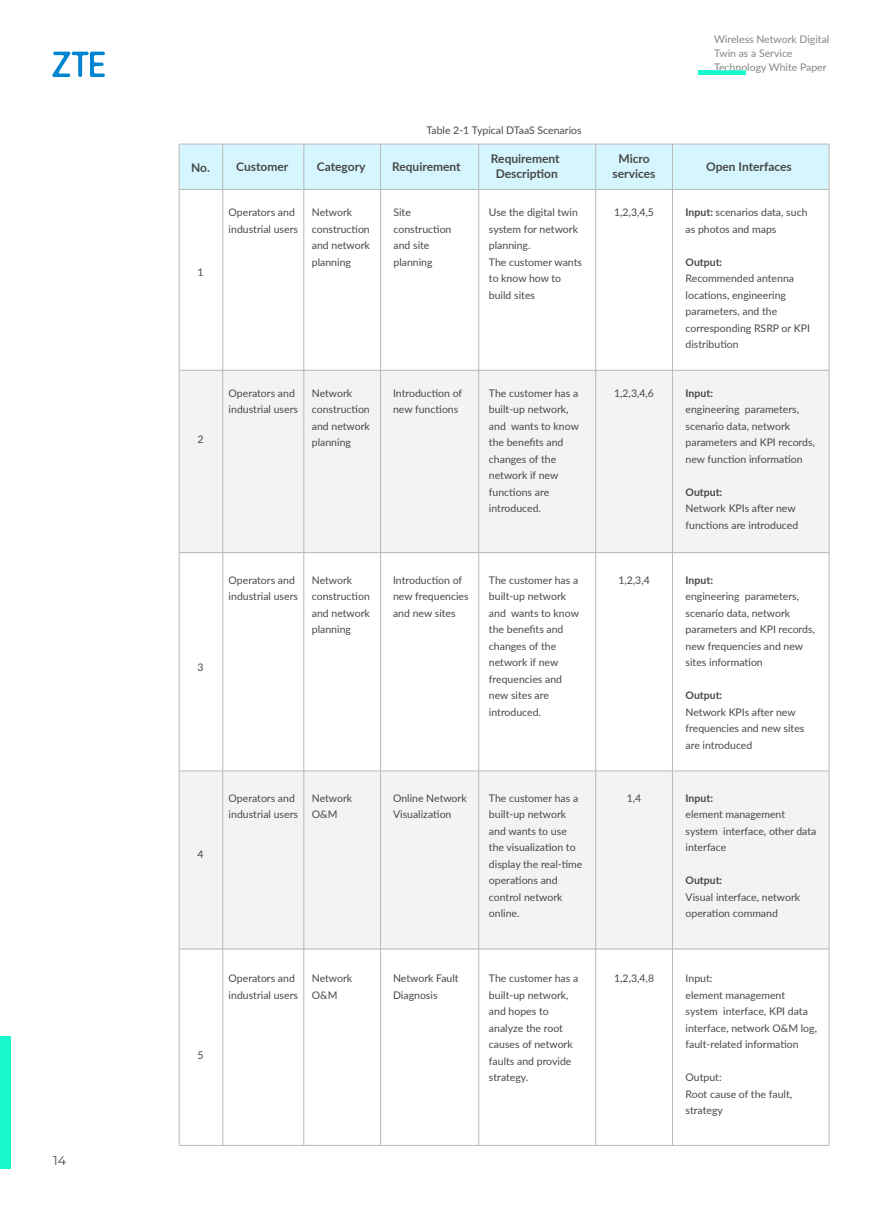
<style>
.page{position:relative;width:893px;height:1212px;background:#fff}
.page>*{position:absolute;margin:0;border:0;box-sizing:border-box;transform-origin:0 0}
.t1{font:12.75px "Montserrat";color:#484848}
.t2{font:700 12px/15px "Lato";color:#484848;text-align:center}
.t3{font:10.5px/16.5px "Lato";color:#484848}
.t4{font:10.5px/14.2px "Lato";color:#828587}
.t5{font:700 10.5px "Lato";color:#484848}
.s1{font-weight:700}
</style>
<div class="page">
<div style="left:179px;top:370px;width:650px;height:183px;background:#f3f3f3"></div>
<div style="left:179px;top:771px;width:650px;height:178px;background:#f3f3f3"></div>
<div style="left:179px;top:144px;width:650px;height:45px;background:#d6f6ff"></div>
<hr style="left:179px;top:144px;width:1px;height:1001px;background:#b9b9b9">
<hr style="left:222px;top:144px;width:1px;height:1001px;background:#b9b9b9">
<hr style="left:303px;top:144px;width:1px;height:1001px;background:#b9b9b9">
<hr style="left:380px;top:144px;width:1px;height:1001px;background:#b9b9b9">
<hr style="left:478px;top:144px;width:1px;height:1001px;background:#b9b9b9">
<hr style="left:595px;top:144px;width:1px;height:1001px;background:#b9b9b9">
<hr style="left:672px;top:144px;width:1px;height:1001px;background:#b9b9b9">
<hr style="left:829px;top:144px;width:1px;height:1001px;background:#b9b9b9">
<hr style="left:179px;top:144px;width:650px;height:1px;background:#b9b9b9">
<hr style="left:179px;top:189px;width:650px;height:1px;background:#b9b9b9">
<hr style="left:179px;top:370px;width:650px;height:1px;background:#b9b9b9">
<hr style="left:179px;top:552px;width:650px;height:1px;background:#b9b9b9">
<hr style="left:179px;top:770px;width:650px;height:1px;background:#b9b9b9">
<hr style="left:179px;top:948px;width:650px;height:1px;background:#b9b9b9">
<hr style="left:179px;top:1145px;width:650px;height:1px;background:#b9b9b9">
<svg style="left:52px;top:52px;width:53px;height:25px"></svg>
<div style="left:698px;top:70px;width:48px;height:5px;background:#19f8cd"></div>
<div style="left:0;top:1036px;width:11px;height:132px;background:#19f8cd"></div>
<p class="t1" style="left:53px;top:1151px;width:15px">14</p>
<p class="t3" style="left:426px;top:122px;width:157px">Table 2-1 Typical DTaaS Scenarios</p>
<p class="t4" style="left:714px;top:31px;width:117px">Wireless Network Digital<br>Twin as a Service<br>Technology White Paper</p>
<p class="t2" style="left:191px;top:158px;width:99px">No. Customer</p>
<p class="t2" style="left:317px;top:158px;width:50px">Category</p>
<p class="t2" style="left:392px;top:158px;width:70px">Requirement</p>
<p class="t2" style="left:491px;top:151px;width:70px">Requirement<br>Description</p>
<p class="t2" style="left:613px;top:151px;width:44px">Micro services</p>
<p class="t2" style="left:706px;top:158px;width:87px">Open Interfaces</p>
<p class="t3" style="left:489px;top:204px;width:95px">Use the digital twin system for network planning.<br>The customer wants to know how to build sites</p>
<p class="t3" style="left:686px;top:204px;width:123px"><span class="s1">Input:</span> scenarios data, such as photos and maps</p>
<p class="t5" style="left:686px;top:254px;width:38px">Output:</p>
<p class="t3" style="left:686px;top:270px;width:126px">Recommended antenna locations, engineering parameters, and the corresponding RSRP or KPI distribution</p>
<p class="t3" style="left:312px;top:204px;width:60px">Network construction and network planning</p>
<p class="t3" style="left:229px;top:204px;width:71px">Operators and industrial users</p>
<p class="t3" style="left:393px;top:204px;width:59px">Site construction and site planning</p>
<p class="t3" style="left:614px;top:204px;width:41px">1,2,3,4,5</p>
<p class="t3" style="left:197px;top:263px;width:8px">1</p>
<p class="t3" style="left:197px;top:430px;width:8px">2</p>
<p class="t3" style="left:197px;top:658px;width:8px">3</p>
<p class="t3" style="left:229px;top:384px;width:71px">Operators and industrial users</p>
<p class="t3" style="left:312px;top:384px;width:60px">Network construction and network planning</p>
<p class="t3" style="left:393px;top:384px;width:71px">Introduction of new functions</p>
<p class="t3" style="left:489px;top:384px;width:91px">The customer has a built-up network, and wants to know the benefits and changes of the network if new functions are introduced.</p>
<p class="t3" style="left:614px;top:384px;width:41px">1,2,3,4,6</p>
<p class="t3" style="left:229px;top:571px;width:71px">Operators and industrial users</p>
<p class="t3" style="left:312px;top:571px;width:60px">Network construction and network planning</p>
<p class="t3" style="left:393px;top:571px;width:77px">Introduction of new frequencies and new sites</p>
<p class="t3" style="left:489px;top:571px;width:91px">The customer has a</p>
<p class="t3" style="left:618px;top:571px;width:33px">1,2,3,4</p>
<p class="t3" style="left:489px;top:587px;width:91px">built-up network and wants to know the benefits and changes of the network if new frequencies and new sites are introduced.</p>
<p class="t3" style="left:197px;top:845px;width:8px">4</p>
<p class="t3" style="left:197px;top:1046px;width:8px">5</p>
<p class="t3" style="left:229px;top:789px;width:71px">Operators and industrial users</p>
<p class="t3" style="left:312px;top:789px;width:42px">Network<br>O&amp;M</p>
<p class="t3" style="left:393px;top:789px;width:75px">Online Network<br>Visualization</p>
<p class="t3" style="left:489px;top:789px;width:91px">The customer has a</p>
<p class="t3" style="left:627px;top:789px;width:16px">1,4</p>
<p class="t3" style="left:489px;top:806px;width:95px">built-up network and wants to use the visualization to display the real-time operations and control network online.</p>
<p class="t3" style="left:229px;top:970px;width:71px">Operators and industrial users</p>
<p class="t3" style="left:312px;top:970px;width:42px">Network<br>O&amp;M</p>
<p class="t3" style="left:393px;top:970px;width:67px">Network Fault<br>Diagnosis</p>
<p class="t3" style="left:489px;top:970px;width:91px">The customer has a</p>
<p class="t3" style="left:614px;top:970px;width:41px">1,2,3,4,8</p>
<p class="t3" style="left:489px;top:986px;width:85px">built-up network, and hopes to analyze the root causes of network faults and provide strategy.</p>
<p class="t5" style="left:686px;top:385px;width:29px">Input:</p>
<p class="t3" style="left:686px;top:400px;width:131px">engineering parameters, scenario data, network parameters and KPI records, new function information</p>
<p class="t5" style="left:686px;top:484px;width:38px">Output:</p>
<p class="t3" style="left:686px;top:499px;width:114px">Network KPIs after new functions are introduced</p>
<p class="t5" style="left:686px;top:572px;width:29px">Input:</p>
<p class="t3" style="left:686px;top:587px;width:131px">engineering parameters, scenario data, network parameters and KPI records, new frequencies and new sites information</p>
<p class="t5" style="left:686px;top:687px;width:38px">Output:</p>
<p class="t3" style="left:686px;top:703px;width:120px">Network KPIs after new frequencies and new sites are introduced</p>
<p class="t5" style="left:686px;top:790px;width:29px">Input:</p>
<p class="t3" style="left:686px;top:806px;width:132px">element management system interface, other data interface</p>
<p class="t5" style="left:686px;top:873px;width:38px">Output:</p>
<p class="t3" style="left:686px;top:888px;width:116px">Visual interface, network operation command</p>
<p class="t3" style="left:686px;top:970px;width:133px">Input:<br>element management system interface, KPI data interface, network O&amp;M log, fault-related information</p>
<p class="t3" style="left:686px;top:1069px;width:108px">Output:<br>Root cause of the fault, strategy</p>
</div>
